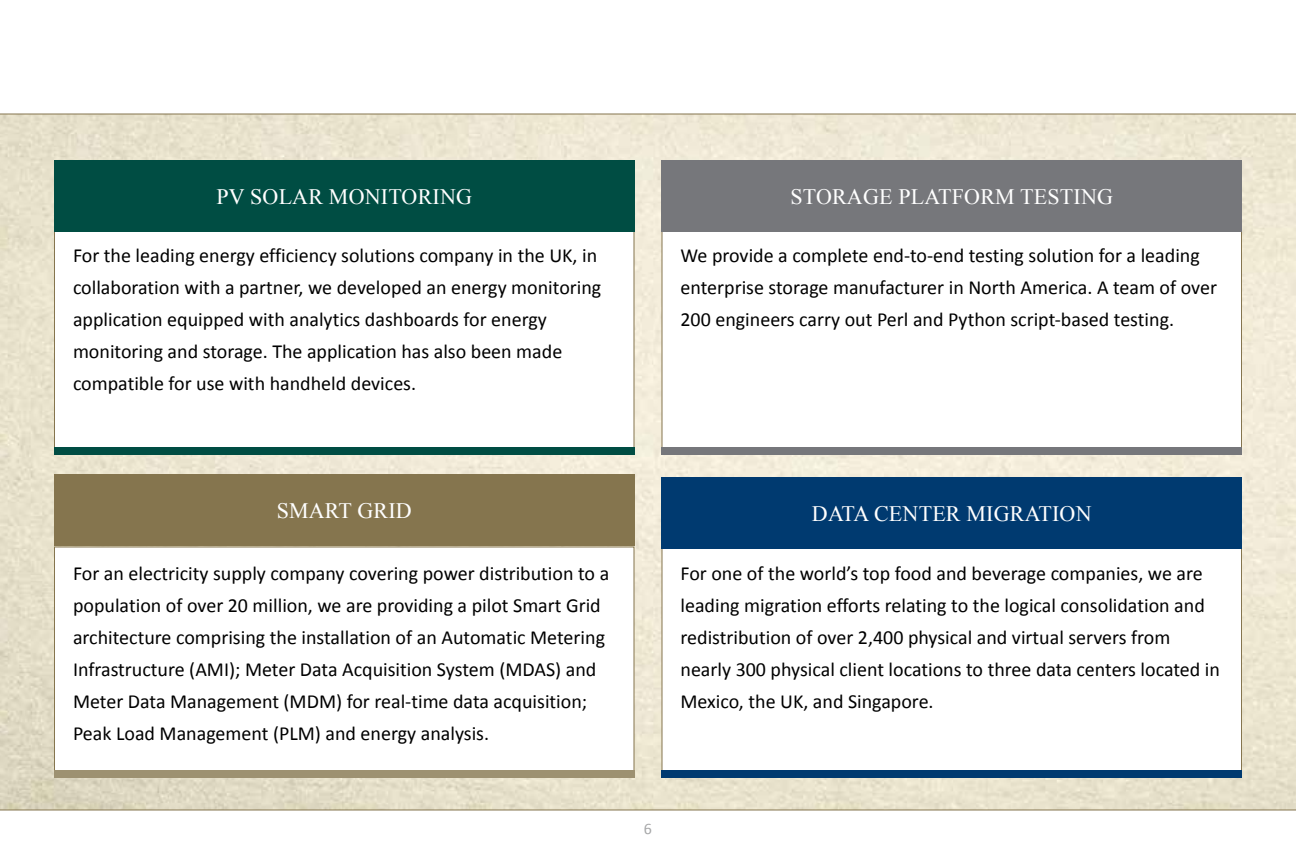
<style>
.page{position:relative;width:1296px;height:864px;background:#fff}
.page>*{position:absolute;margin:0;border:0;box-sizing:border-box;transform-origin:0 0}
.t1{font:22px "Times New Roman";letter-spacing:.01em;color:#fff}
.t2{font:20px/32px "Calibri";color:#000}
.t3{font:16px "Calibri";color:#a7a8a9}
</style>
<div class="page">
<img style="left:0;top:115px;width:1296px;height:695px">
<hr style="left:0;top:810px;width:1296px;height:1px;background:#85754e">
<div style="left:54px;top:230px;width:580px;height:224px;background:#fff"></div>
<div style="left:662px;top:230px;width:580px;height:224px;background:#fff"></div>
<div style="left:662px;top:547px;width:580px;height:225px;background:#fff"></div>
<div style="left:54px;top:160px;width:580px;height:72px;background:#004d43"></div>
<div style="left:662px;top:160px;width:580px;height:72px;background:#76777b"></div>
<div style="left:662px;top:478px;width:580px;height:72px;background:#003a70"></div>
<div style="left:54px;top:447px;width:580px;height:8px;background:#004d43"></div>
<div style="left:662px;top:447px;width:580px;height:8px;background:#76777b"></div>
<div style="left:662px;top:770px;width:580px;height:8px;background:#003a70"></div>
<hr style="left:0;top:114px;width:1296px;height:1px;background:#85754e">
<div style="left:54px;top:547px;width:580px;height:225px;background:#fff"></div>
<div style="left:54px;top:474px;width:580px;height:72px;background:#85754e"></div>
<div style="left:54px;top:770px;width:580px;height:8px;background:#9d9171"></div>
<p class="t1" style="left:216px;top:181px;width:257px">PV SOLAR MONITORING</p>
<p class="t1" style="left:790px;top:181px;width:324px">STORAGE PLATFORM TESTING</p>
<p class="t2" style="left:73px;top:239px;width:530px">For the leading energy efficiency solutions company in the UK, in collaboration with a partner, we developed an energy monitoring application equipped with analytics dashboards for energy monitoring and storage. The application has also been made compatible for use with handheld devices.</p>
<p class="t2" style="left:680px;top:239px;width:538px">We provide a complete end-to-end testing solution for a leading enterprise storage manufacturer in North America. A team of over<br>200 engineers carry out Perl and Python script-based testing.</p>
<p class="t1" style="left:277px;top:496px;width:137px">SMART GRID</p>
<p class="t2" style="left:73px;top:557px;width:538px">For an electricity supply company covering power distribution to a population of over 20 million, we are providing a pilot Smart Grid architecture comprising the installation of an Automatic Metering Infrastructure (AMI); Meter Data Acquisition System (MDAS) and Meter Data Management (MDM) for real-time data acquisition; Peak Load Management (PLM) and energy analysis.</p>
<p class="t1" style="left:812px;top:499px;width:281px">DATA CENTER MIGRATION</p>
<p class="t2" style="left:680px;top:557px;width:541px">For one of the world’s top food and beverage companies, we are leading migration efforts relating to the logical consolidation and redistribution of over 2,400 physical and virtual servers from nearly 300 physical client locations to three data centers located in Mexico, the UK, and Singapore.</p>
<p class="t3" style="left:644px;top:819px;width:10px">6</p>
</div>
